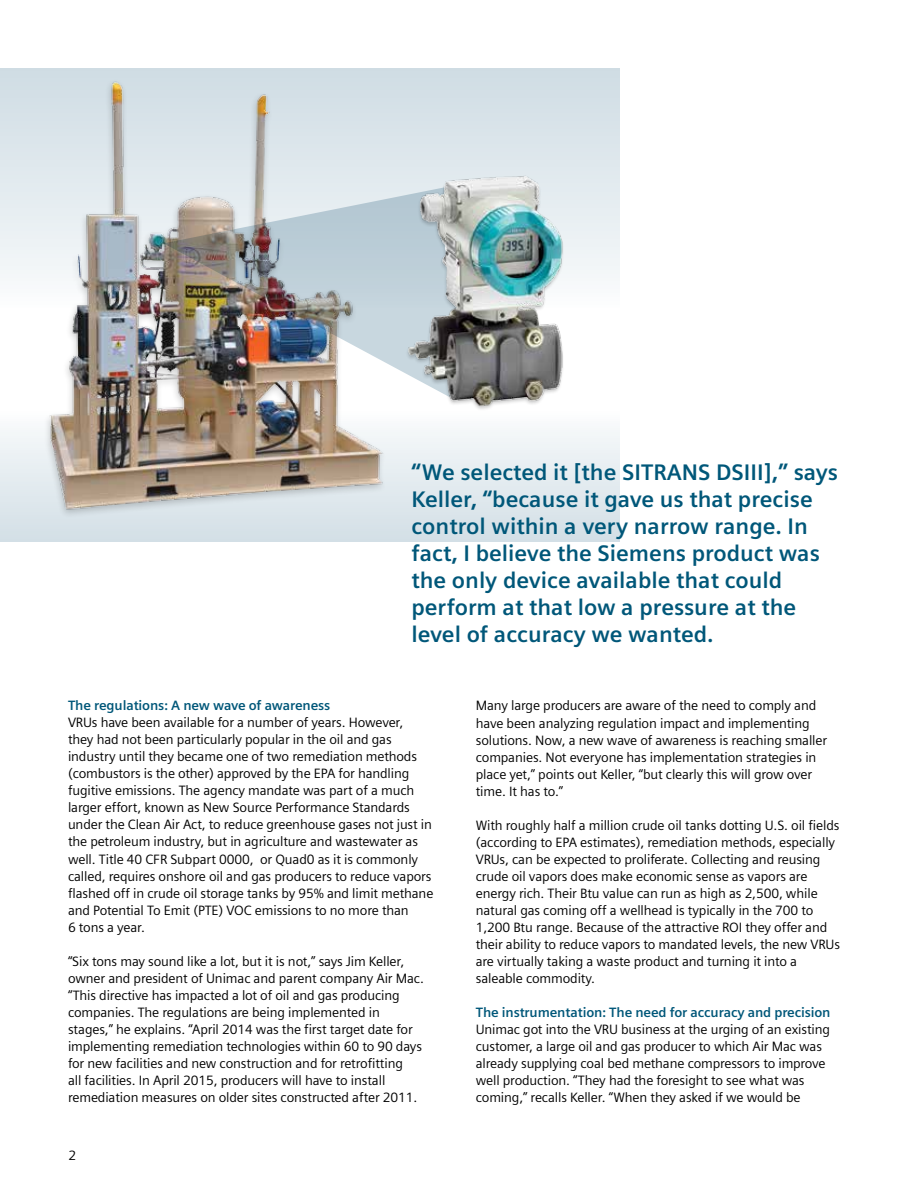
<style>
.page{position:relative;width:918px;height:1188px;background:#fff}
.page>*{position:absolute;margin:0;border:0;box-sizing:border-box;transform-origin:0 0}
.t1{font:700 22.5px/27px "Siemens Sans";color:#005779}
.t2{font:13.5px/17px "Siemens Sans";letter-spacing:-.01em;color:#000}
.t3{font:700 13.5px "Siemens Sans";letter-spacing:-.01em;color:#005779}
</style>
<div class="page">
<svg style="left:0;top:68px;width:620px;height:473px"></svg>
<img style="left:39px;top:70px;width:347px;height:450px">
<img style="left:164px;top:180px;width:241px;height:218px">
<img style="left:405px;top:173px;width:162px;height:236px">
<p class="t1" style="left:411px;top:459px;width:428px">“We selected it [the SITRANS DSIII],” says Keller, “because it gave us that precise control within a very narrow range. In fact, I believe the Siemens product was the only device available that could perform at that low a pressure at the level of accuracy we wanted.</p>
<p class="t3" style="left:68px;top:698px;width:264px">The regulations: A new wave of awareness</p>
<p class="t2" style="left:68px;top:714px;width:367px">VRUs have been available for a number of years. However,<br>they had not been particularly popular in the oil and gas industry until they became one of two remediation methods (combustors is the other) approved by the EPA for handling fugitive emissions. The agency mandate was part of a much larger effort, known as New Source Performance Standards under the Clean Air Act, to reduce greenhouse gases not just in the petroleum industry, but in agriculture and wastewater as well. Title 40 CFR Subpart 0000, or Quad0 as it is commonly called, requires onshore oil and gas producers to reduce vapors flashed off in crude oil storage tanks by 95% and limit methane and Potential To Emit (PTE) VOC emissions to no more than<br>6 tons a year.</p>
<p class="t2" style="left:68px;top:953px;width:357px">“Six tons may sound like a lot, but it is not,” says Jim Keller, owner and president of Unimac and parent company Air Mac. “This directive has impacted a lot of oil and gas producing companies. The regulations are being implemented in stages,” he explains. “April 2014 was the first target date for implementing remediation technologies within 60 to 90 days for new facilities and new construction and for retrofitting<br>all facilities. In April 2015, producers will have to install remediation measures on older sites constructed after 2011.</p>
<p class="t2" style="left:69px;top:1147px;width:9px">2</p>
<p class="t2" style="left:476px;top:697px;width:353px">Many large producers are aware of the need to comply and have been analyzing regulation impact and implementing solutions. Now, a new wave of awareness is reaching smaller companies. Not everyone has implementation strategies in place yet,” points out Keller, “but clearly this will grow over time. It has to.”</p>
<p class="t2" style="left:476px;top:817px;width:366px">With roughly half a million crude oil tanks dotting U.S. oil fields (according to EPA estimates), remediation methods, especially VRUs, can be expected to proliferate. Collecting and reusing crude oil vapors does make economic sense as vapors are energy rich. Their Btu value can run as high as 2,500, while natural gas coming off a wellhead is typically in the 700 to 1,200 Btu range. Because of the attractive ROI they offer and their ability to reduce vapors to mandated levels, the new VRUs are virtually taking a waste product and turning it into a saleable commodity.</p>
<p class="t3" style="left:476px;top:1004px;width:356px">The instrumentation: The need for accuracy and precision</p>
<p class="t2" style="left:476px;top:1021px;width:356px">Unimac got into the VRU business at the urging of an existing customer, a large oil and gas producer to which Air Mac was already supplying coal bed methane compressors to improve well production. “They had the foresight to see what was coming,” recalls Keller. “When they asked if we would be</p>
</div>
